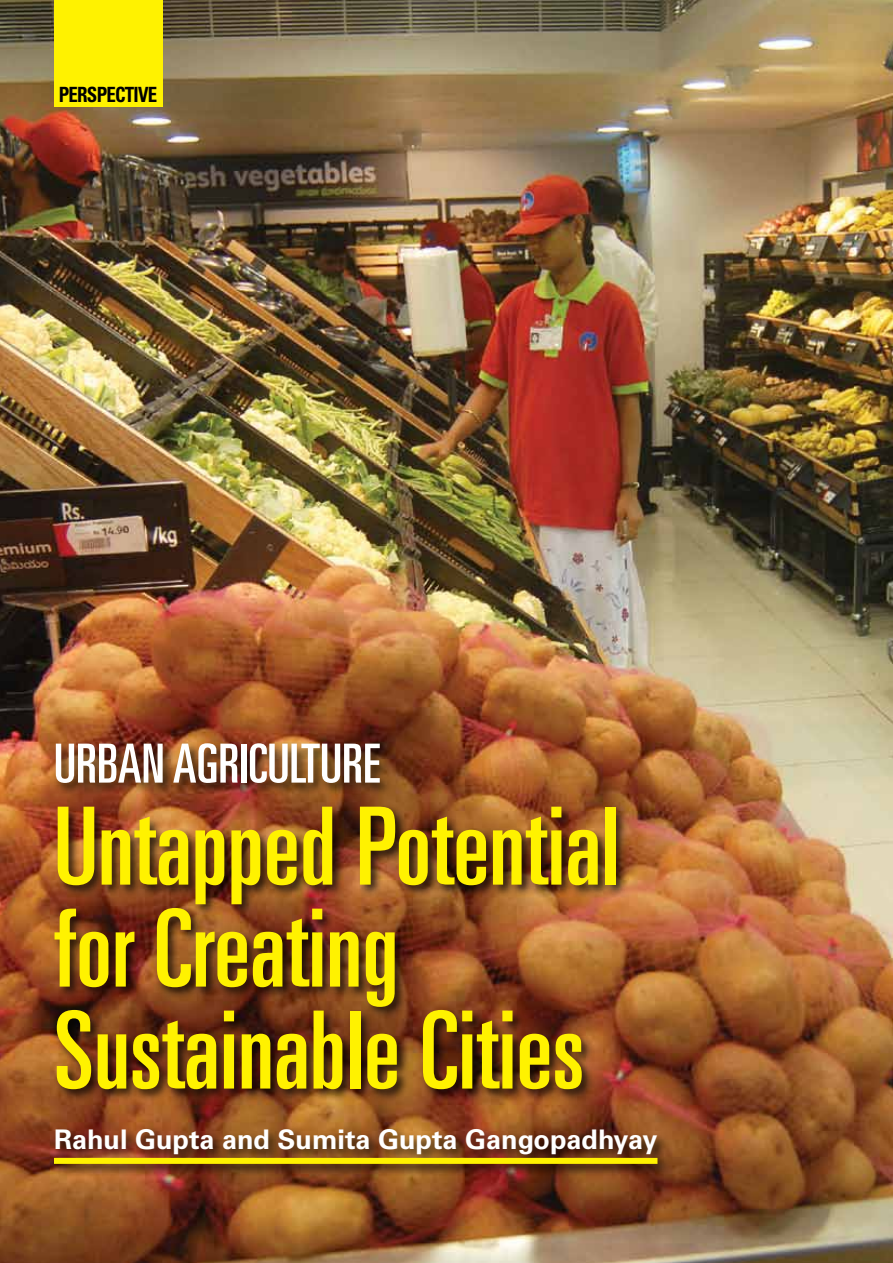
<style>
.page{position:relative;width:893px;height:1263px;background:#fff}
.page>*{position:absolute;margin:0;border:0;box-sizing:border-box;transform-origin:0 0}
.t1{font:ultra-condensed 108px/102px "Univers LT Std";color:#fff200}
.t2{font:ultra-condensed 54px "Univers LT Std";color:#fff}
.t3{font:700 condensed 31.5px "Univers LT Std";letter-spacing:.025em;color:#000}
.t4{font:700 27px "Univers LT Std";color:#fff}
.t5{font:700 condensed 21px "Univers LT Std";letter-spacing:-.04em;color:#000;scale:.9 1}
</style>
<div class="page">
<img style="left:0;top:0;width:893px;height:1263px">
<div style="left:54px;top:0;width:108px;height:106px;background:#fff200"></div>
<div style="left:51px;top:1126px;width:620px;height:51px;background:#000;opacity:.75"></div>
<div style="left:54px;top:1158px;width:603px;height:6px;background:#fff200"></div>
<div style="left:52px;top:740px;width:577px;height:362px;background:#000;opacity:.75"></div>
<p class="t3" style="left:66px;top:71px;width:85px">STORY</p>
<p class="t5" style="left:59px;top:82px;width:43px">PERSPEC</p>
<p class="t5" style="left:125px;top:82px;width:35px">TIVE</p>
<p class="t2" style="left:54px;top:733px;width:328px">Urban Agriculture</p>
<p class="t1" style="left:54px;top:795px;width:567px">Untapped Potential for Creating<br>Sustainable Cities</p>
<p class="t4" style="left:54px;top:1123px;width:605px">Rahul Gupta and Sumita Gupta Gangopadhyay</p>
</div>
